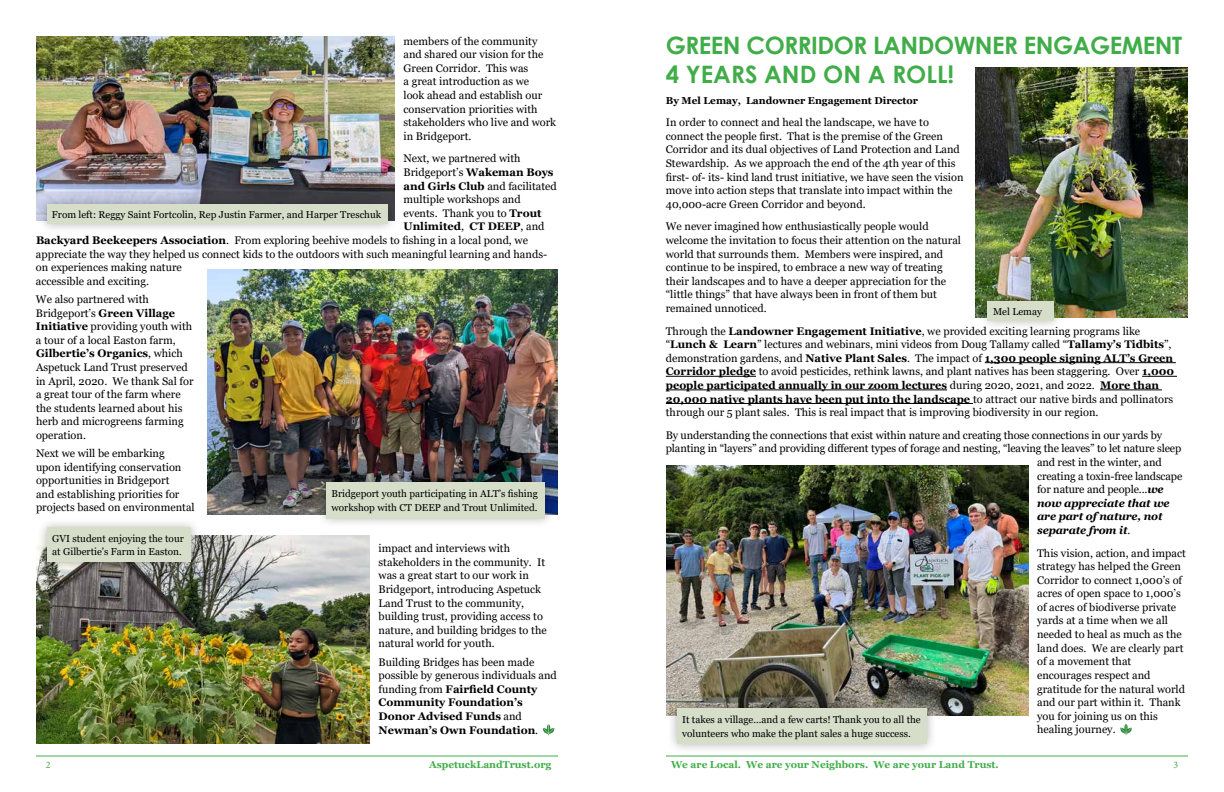
<style>
.page{position:relative;width:1224px;height:792px;background:#fff}
.page>*{position:absolute;margin:0;border:0;box-sizing:border-box;transform-origin:0 0}
.t1{font:700 24px/28.8px "Century Gothic";letter-spacing:-.02em;color:#41ad49}
.t2{font:11px/13.6px "Georgia";color:#000}
.t3{font:700 11px/13.6px "Georgia";color:#000}
.t4{font:italic 700 11px "Georgia";letter-spacing:-.01em;color:#000}
.t5{font:10px/13.6px "Georgia";color:#000}
.t6{font:700 10px "Georgia";color:#41ad49}
.t7{font:700 10px "Georgia";color:#000}
.t8{font:10px "Minion Pro";color:#41ad49}
.s1{font-weight:700}
.s2{font-weight:400}
.s3{font-weight:700;font-style:italic}
.s4{font-weight:400;font-style:normal}
</style>
<div class="page">
<hr style="left:36px;top:756px;width:522px;height:1px;background:#41ad49">
<hr style="left:666px;top:756px;width:522px;height:1px;background:#41ad49">
<svg style="left:543px;top:724px;width:11px;height:11px"></svg>
<img style="left:207px;top:269px;width:351px;height:245px">
<div style="left:316px;top:472px;width:240px;height:57px;background:#000;opacity:.3"></div>
<div style="left:326px;top:482px;width:219px;height:36px;background:#d6deca"></div>
<hr style="left:985px;top:362px;width:191px;height:1px;background:#000">
<hr style="left:666px;top:376px;width:90px;height:1px;background:#000">
<hr style="left:1142px;top:376px;width:35px;height:1px;background:#000">
<hr style="left:666px;top:390px;width:281px;height:1px;background:#000">
<hr style="left:1100px;top:390px;width:62px;height:1px;background:#000">
<hr style="left:666px;top:403px;width:307px;height:1px;background:#000">
<svg style="left:1120px;top:724px;width:12px;height:11px"></svg>
<img style="left:976px;top:67px;width:212px;height:250px">
<img style="left:36px;top:36px;width:359px;height:185px">
<img style="left:36px;top:536px;width:334px;height:208px">
<img style="left:666px;top:465px;width:362px;height:250px">
<div style="left:667px;top:698px;width:270px;height:57px;background:#000;opacity:.3"></div>
<div style="left:677px;top:708px;width:250px;height:36px;background:#d6deca"></div>
<div style="left:37px;top:194px;width:360px;height:40px;background:#000;opacity:.3"></div>
<div style="left:47px;top:204px;width:340px;height:20px;background:#d6deca"></div>
<div style="left:37px;top:517px;width:165px;height:55px;background:#000;opacity:.3"></div>
<div style="left:47px;top:528px;width:144px;height:34px;background:#d6deca"></div>
<div style="left:978px;top:291px;width:86px;height:40px;background:#000;opacity:.3"></div>
<div style="left:988px;top:301px;width:66px;height:20px;background:#d6deca"></div>
<p class="t2" style="left:404px;top:34px;width:154px">members of the community and shared our vision for the<br>Green Corridor. This was<br>a great introduction as we<br>look ahead and establish our conservation priorities with stakeholders who live and work in Bridgeport.</p>
<p class="t2" style="left:404px;top:152px;width:119px">Next, we partnered with</p>
<p class="t2" style="left:404px;top:166px;width:152px">Bridgeport’s <span class="s1">Wakeman Boys</span></p>
<p class="t2" style="left:404px;top:179px;width:155px"><span class="s1">and Girls Club</span> and facilitated</p>
<p class="t2" style="left:404px;top:193px;width:119px">multiple workshops and</p>
<p class="t2" style="left:404px;top:207px;width:139px">events. Thank you to <span class="s1">Trout</span></p>
<p class="t3" style="left:404px;top:220px;width:143px">Unlimited<span class="s2">,</span> CT DEEP<span class="s2">, and</span></p>
<p class="t2" style="left:36px;top:234px;width:494px"><span class="s1">Backyard Beekeepers Association</span>. From exploring beehive models to fishing in a local pond, we</p>
<p class="t2" style="left:36px;top:247px;width:513px">appreciate the way they helped us connect kids to the outdoors with such meaningful learning and hands-</p>
<p class="t2" style="left:36px;top:261px;width:147px">on experiences making nature</p>
<p class="t2" style="left:36px;top:275px;width:115px">accessible and exciting.</p>
<p class="t2" style="left:36px;top:293px;width:159px">We also partnered with<br>Bridgeport’s <span class="s1">Green Village<br>Initiative</span> providing youth with a tour of a local Easton farm,<br><span class="s1">Gilbertie’s Organics</span>, which<br>Aspetuck Land Trust preserved in April, 2020. We thank Sal for a great tour of the farm where the students learned about his herb and microgreens farming operation.</p>
<p class="t2" style="left:36px;top:447px;width:160px">Next we will be embarking<br>upon identifying conservation opportunities in Bridgeport<br>and establishing priorities for projects based on environmental</p>
<p class="t2" style="left:379px;top:542px;width:170px">impact and interviews with stakeholders in the community. It was a great start to our work in<br>Bridgeport, introducing Aspetuck<br>Land Trust to the community, building trust, providing access to nature, and building bridges to the natural world for youth.</p>
<p class="t3" style="left:379px;top:655px;width:180px"><span class="s2">Building Bridges has been made possible by generous individuals and funding from</span> Fairfield County<br>Community Foundation’s<br>Donor Advised Funds <span class="s2">and<br></span>Newman’s Own Foundation<span class="s2">.</span></p>
<p class="t5" style="left:52px;top:208px;width:331px">From left: Reggy Saint Fortcolin, Rep Justin Farmer, and Harper Treschuk</p>
<p class="t5" style="left:332px;top:487px;width:208px">Bridgeport youth participating in ALT’s fishing workshop with CT DEEP and Trout Unlimited.</p>
<p class="t5" style="left:52px;top:532px;width:133px">GVI student enjoying the tour at Gilbertie’s Farm in Easton.</p>
<h1 class="t1" style="left:666px;top:30px;width:518px">GREEN CORRIDOR LANDOWNER ENGAGEMENT<br>4 YEARS AND ON A ROLL!</h1>
<p class="t7" style="left:666px;top:94px;width:254px">By Mel Lemay, Landowner Engagement Director</p>
<p class="t2" style="left:666px;top:116px;width:299px">In order to connect and heal the landscape, we have to connect the people first. That is the premise of the Green Corridor and its dual objectives of Land Protection and Land Stewardship. As we approach the end of the 4th year of this first- of- its- kind land trust initiative, we have seen the vision move into action steps that translate into impact within the 40,000-acre Green Corridor and beyond.</p>
<p class="t2" style="left:666px;top:220px;width:297px">We never imagined how enthusiastically people would welcome the invitation to focus their attention on the natural world that surrounds them. Members were inspired, and continue to be inspired, to embrace a new way of treating their landscapes and to have a deeper appreciation for the “little things” that have always been in front of them but remained unnoticed.</p>
<p class="t2" style="left:666px;top:324px;width:510px">Through the <span class="s1">Landowner Engagement Initiative</span>, we provided exciting learning programs like “<span class="s1">Lunch &amp; Learn</span>” lectures and webinars, mini videos from Doug Tallamy called “<span class="s1">Tallamy’s Tidbits</span>”, demonstration gardens, and <span class="s1">Native Plant Sales</span>. The impact of <span class="s1">1,300 people signing ALT’s Green Corridor pledge</span> to avoid pesticides, rethink lawns, and plant natives has been staggering. Over <span class="s1">1,000 people participated annually in our zoom lectures</span> during 2020, 2021, and 2022. <span class="s1">More than 20,000 native plants have been put into the landscape</span> to attract our native birds and pollinators through our 5 plant sales. This is real impact that is improving biodiversity in our region.</p>
<p class="t2" style="left:666px;top:428px;width:498px">By understanding the connections that exist within nature and creating those connections in our yards by</p>
<p class="t2" style="left:666px;top:442px;width:517px">planting in “layers” and providing different types of forage and nesting, “leaving the leaves” to let nature sleep</p>
<p class="t2" style="left:1037px;top:456px;width:126px">and rest in the winter, and</p>
<p class="t2" style="left:1037px;top:469px;width:147px">creating a toxin-free landscape</p>
<p class="t2" style="left:1037px;top:483px;width:128px">for nature and people...<span class="s3">we</span></p>
<p class="t4" style="left:1037px;top:496px;width:134px">now appreciate that we</p>
<p class="t4" style="left:1037px;top:509px;width:127px">are part of nature, not</p>
<p class="t4" style="left:1037px;top:523px;width:95px">separate from it<span class="s4">.</span></p>
<p class="t2" style="left:1037px;top:546px;width:150px">This vision, action, and impact strategy has helped the Green<br>Corridor to connect 1,000’s of acres of open space to 1,000’s of acres of biodiverse private yards at a time when we all needed to heal as much as the land does. We are clearly part of a movement that encourages respect and gratitude for the natural world and our part within it. Thank you for joining us on this healing journey.</p>
<p class="t5" style="left:993px;top:305px;width:51px">Mel Lemay</p>
<p class="t5" style="left:682px;top:713px;width:240px">It takes a village...and a few carts! Thank you to all the volunteers who make the plant sales a huge success.</p>
<p class="t8" style="left:46px;top:758px;width:6px">2</p>
<p class="t6" style="left:429px;top:759px;width:124px">AspetuckLandTrust.org</p>
<p class="t6" style="left:671px;top:759px;width:329px">We are Local. We are your Neighbors. We are your Land Trust.</p>
<p class="t8" style="left:1173px;top:758px;width:6px">3</p>
</div>
